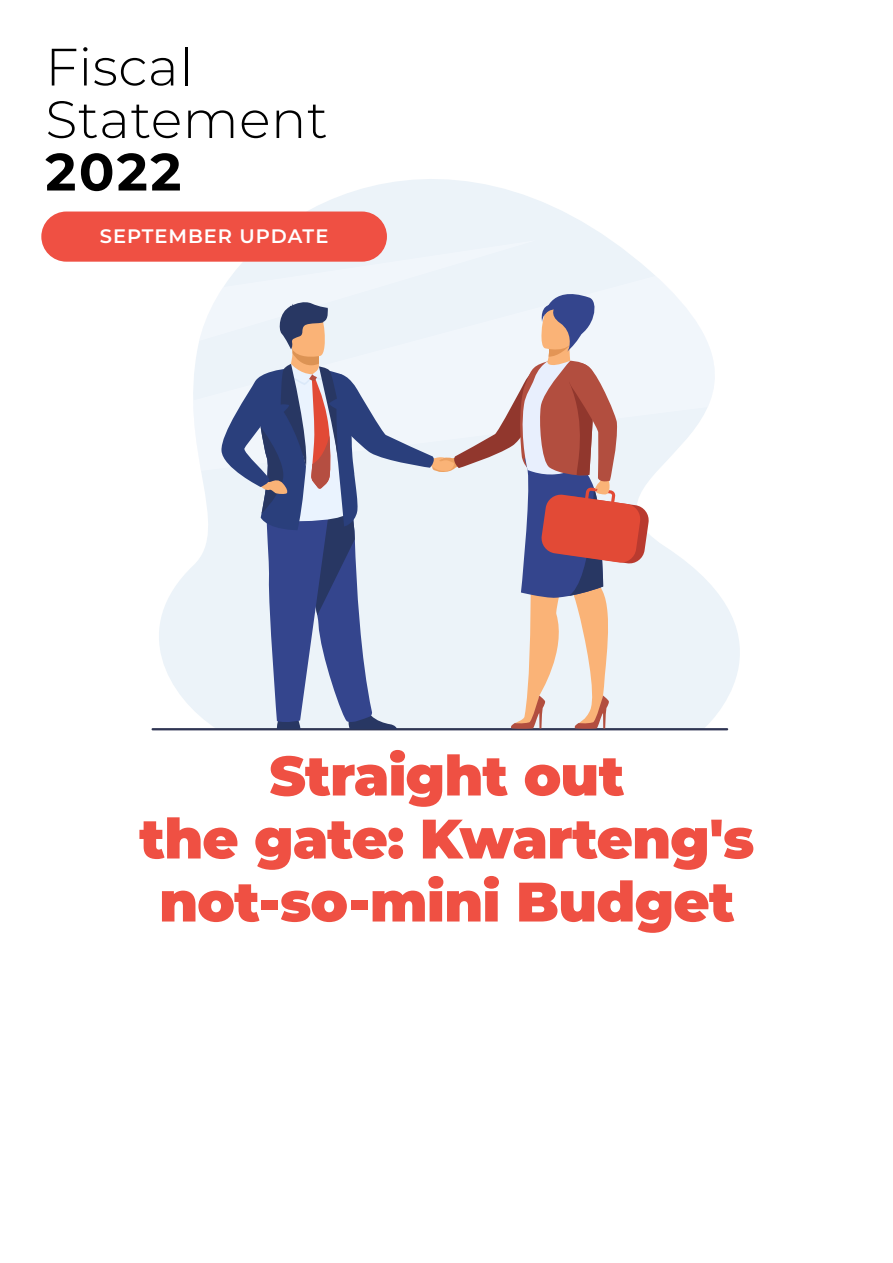
<style>
.page{position:relative;width:893px;height:1263px;background:#fff}
.page>*{position:absolute;margin:0;border:0;box-sizing:border-box;transform-origin:0 0}
.Paragraph_Style_1{font:900 55.5px/63px "Montserrat";letter-spacing:-.015em;color:#ef5043;text-align:center}
.t1{font:300 52.5px/52.5px "Montserrat";letter-spacing:.01em;color:#000}
.t2{font:600 19.5px "Montserrat";letter-spacing:.05em;color:#fff}
.s1{font-weight:700}
</style>
<div class="page">
<svg style="left:128px;top:179px;width:612px;height:550px"></svg>
<svg style="left:193px;top:276px;width:522px;height:195px;fill:#f1f6fb"></svg>
<hr style="left:152px;top:728px;width:576px;height:2px;background:#2f3553">
<svg style="left:199px;top:240px;width:451px;height:491px"></svg>
<div style="left:41px;top:212px;width:346px;height:50px;background:#ef5043;border-radius:25px"></div>
<p class="t1" style="left:45px;top:39px;width:284px">Fiscal<br>Statement<br><span class="s1">2022</span></p>
<p class="t2" style="left:100px;top:222px;width:230px">SEPTEMBER UPDATE</p>
<p class="Paragraph_Style_1" style="left:139px;top:741px;width:616px">Straight out<br>the gate: Kwarteng's not-so-mini Budget</p>
</div>
